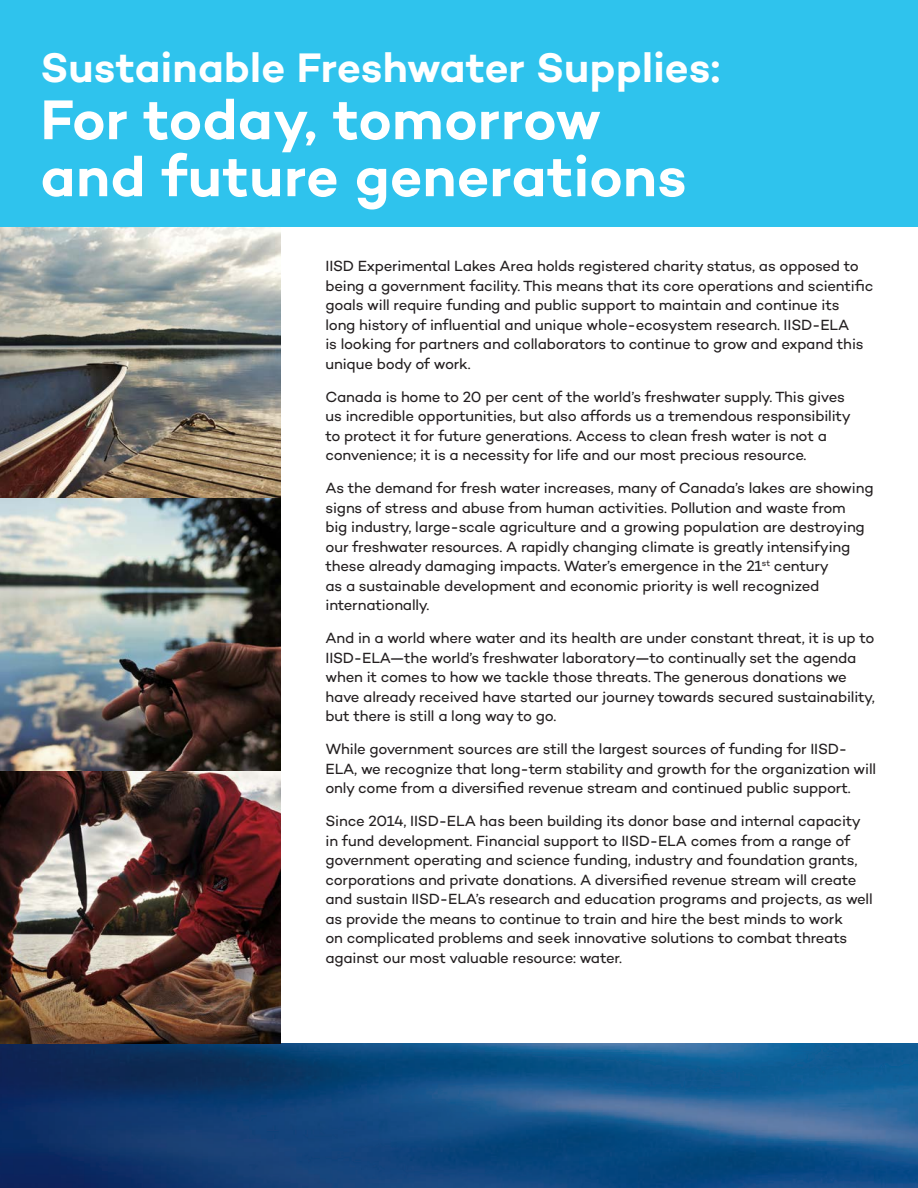
<style>
.page{position:relative;width:918px;height:1188px;background:#fff}
.page>*{position:absolute;margin:0;border:0;box-sizing:border-box;transform-origin:0 0}
.t1{font:600 57px/57px "Campton";letter-spacing:.005em;color:#fff}
.t2{font:600 42px "Campton";letter-spacing:.005em;color:#fff}
.body{font:15px/19.5px "Campton";letter-spacing:-.015em;color:#231f20}
</style>
<div class="page">
<img style="left:0;top:1043px;width:918px;height:145px">
<img style="left:0;top:227px;width:281px;height:816px">
<div style="left:0;top:0;width:918px;height:227px;background:#2fc3ed"></div>
<p class="t2" style="left:40px;top:41px;width:681px">Sustainable Freshwater Supplies:</p>
<p class="t1" style="left:40px;top:90px;width:648px">For today, tomorrow and future generations</p>
<p class="body" style="left:326px;top:256px;width:549px">IISD Experimental Lakes Area holds registered charity status, as opposed to being a government facility. This means that its core operations and scientific goals will require funding and public support to maintain and continue its<br>long history of influential and unique whole-ecosystem research. IISD-ELA<br>is looking for partners and collaborators to continue to grow and expand this unique body of work.</p>
<p class="body" style="left:326px;top:387px;width:527px">Canada is home to 20 per cent of the world’s freshwater supply. This gives us incredible opportunities, but also affords us a tremendous responsibility to protect it for future generations. Access to clean fresh water is not a convenience; it is a necessity for life and our most precious resource.</p>
<p class="body" style="left:326px;top:478px;width:550px">As the demand for fresh water increases, many of Canada’s lakes are showing signs of stress and abuse from human activities. Pollution and waste from<br>big industry, large-scale agriculture and a growing population are destroying our freshwater resources. A rapidly changing climate is greatly intensifying these already damaging impacts. Water’s emergence in the 21<sup>st</sup> century<br>as a sustainable development and economic priority is well recognized internationally.</p>
<p class="body" style="left:326px;top:628px;width:551px">And in a world where water and its health are under constant threat, it is up to IISD-ELA—the world’s freshwater laboratory—to continually set the agenda when it comes to how we tackle those threats. The generous donations we have already received have started our journey towards secured sustainability, but there is still a long way to go.</p>
<p class="body" style="left:326px;top:739px;width:552px">While government sources are still the largest sources of funding for IISD-<br>ELA, we recognize that long-term stability and growth for the organization will only come from a diversified revenue stream and continued public support.</p>
<p class="body" style="left:326px;top:811px;width:549px">Since 2014, IISD-ELA has been building its donor base and internal capacity in fund development. Financial support to IISD-ELA comes from a range of government operating and science funding, industry and foundation grants, corporations and private donations. A diversified revenue stream will create and sustain IISD-ELA’s research and education programs and projects, as well as provide the means to continue to train and hire the best minds to work<br>on complicated problems and seek innovative solutions to combat threats against our most valuable resource: water.</p>
</div>
